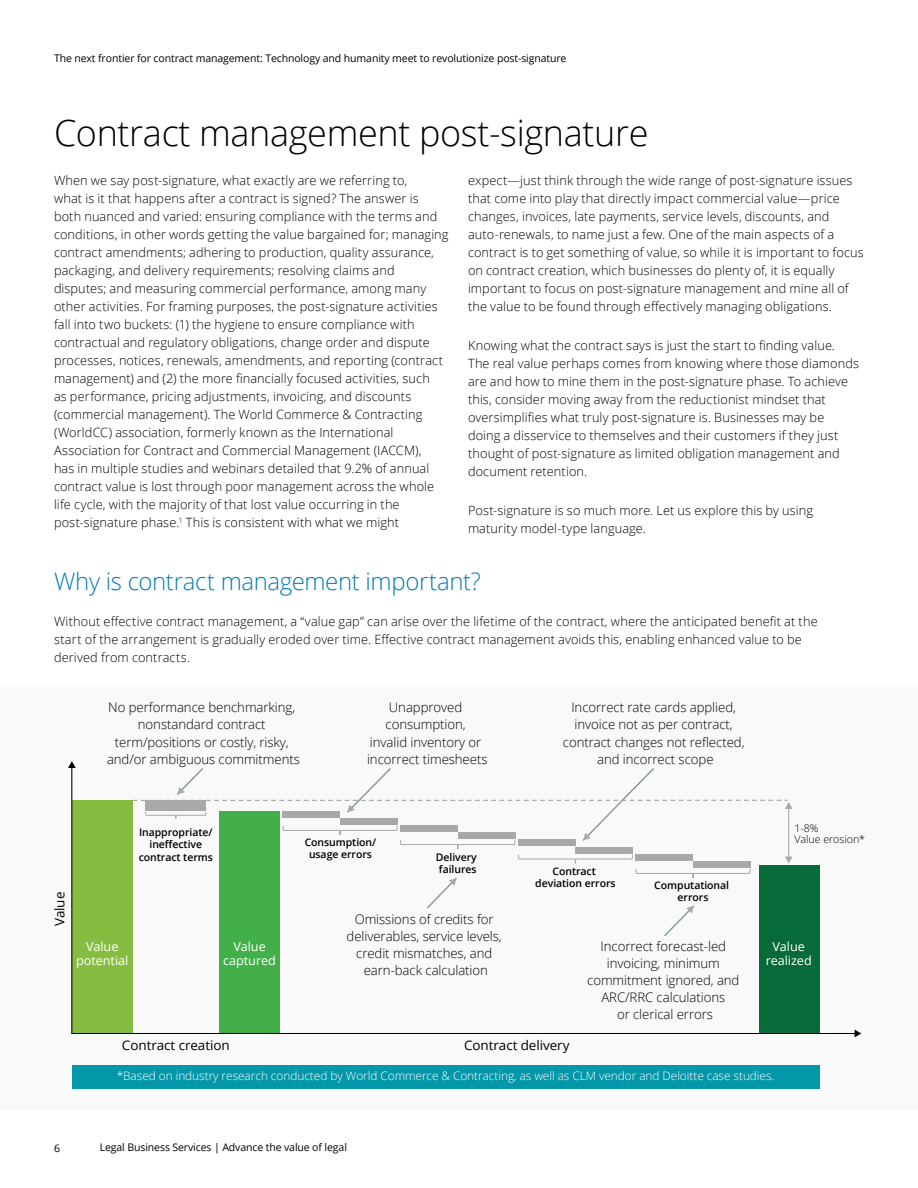
<style>
.page{position:relative;width:918px;height:1188px;background:#fff}
.page>*{position:absolute;margin:0;border:0;box-sizing:border-box;transform-origin:0 0}
.t1{font:300 36px "Open Sans";letter-spacing:-.01em;color:#000}
.t2{font:300 24px "Open Sans";letter-spacing:-.015em;color:#007db6}
.t3{font:300 13.2px/17.1px "Open Sans";letter-spacing:-.005em;color:#000;text-align:center}
.t4{font:13.2px "Open Sans";letter-spacing:-.005em;color:#000}
.t5{font:300 12.75px/18px "Open Sans";letter-spacing:.01em;color:#000}
.t6{font:12.45px/14px "Open Sans";letter-spacing:-.005em;color:#fff;text-align:center}
.t7{font:300 11.7px "Open Sans";letter-spacing:-.005em;color:#fff}
.t8{font:10.5px "Open Sans";letter-spacing:-.01em;color:#000}
.t9{font:600 10.5px/12.5px "Open Sans";letter-spacing:-.005em;color:#000;text-align:center}
.t10{font:300 10.5px "Open Sans";letter-spacing:-.005em;color:#000}
</style>
<div class="page">
<div style="left:0;top:686px;width:918px;height:424px;background:#f8f9f8"></div>
<div style="left:759px;top:865px;width:60px;height:168px;background:#066b38"></div>
<div style="left:219px;top:811px;width:61px;height:222px;background:#43af49"></div>
<div style="left:72px;top:800px;width:61px;height:233px;background:#86bd40"></div>
<hr style="left:72px;top:1033px;width:784px;height:1px;background:#000">
<svg style="left:855px;top:1030px;width:6px;height:7px"></svg>
<hr style="left:71px;top:767px;width:1px;height:267px;background:#000">
<svg style="left:68px;top:761px;width:8px;height:7px"></svg>
<div style="left:72px;top:1065px;width:747px;height:24px;background:#0297a9"></div>
<svg style="left:133px;top:768px;width:660px;height:168px"></svg>
<p class="t8" style="left:54px;top:51px;width:514px">The next frontier for contract management: Technology and humanity meet to revolutionize post-signature</p>
<h1 class="t1" style="left:54px;top:108px;width:596px">Contract management post-signature</h1>
<p class="t5" style="left:54px;top:171px;width:396px">When we say post-signature, what exactly are we referring to,<br>what is it that happens after a contract is signed? The answer is both nuanced and varied: ensuring compliance with the terms and conditions, in other words getting the value bargained for; managing contract amendments; adhering to production, quality assurance, packaging, and delivery requirements; resolving claims and disputes; and measuring commercial performance, among many other activities. For framing purposes, the post-signature activities fall into two buckets: (1) the hygiene to ensure compliance with contractual and regulatory obligations, change order and dispute processes, notices, renewals, amendments, and reporting (contract management) and (2) the more financially focused activities, such<br>as performance, pricing adjustments, invoicing, and discounts (commercial management). The World Commerce &amp; Contracting (WorldCC) association, formerly known as the International Association for Contract and Commercial Management (IACCM),<br>has in multiple studies and webinars detailed that 9.2% of annual contract value is lost through poor management across the whole life cycle, with the majority of that lost value occurring in the post-signature phase.<sup>1</sup> This is consistent with what we might</p>
<p class="t5" style="left:468px;top:171px;width:397px">expect—just think through the wide range of post-signature issues that come into play that directly impact commercial value—price changes, invoices, late payments, service levels, discounts, and auto-renewals, to name just a few. One of the main aspects of a contract is to get something of value, so while it is important to focus on contract creation, which businesses do plenty of, it is equally important to focus on post-signature management and mine all of the value to be found through effectively managing obligations.</p>
<p class="t5" style="left:468px;top:336px;width:393px">Knowing what the contract says is just the start to finding value.<br>The real value perhaps comes from knowing where those diamonds are and how to mine them in the post-signature phase. To achieve this, consider moving away from the reductionist mindset that oversimplifies what truly post-signature is. Businesses may be doing a disservice to themselves and their customers if they just thought of post-signature as limited obligation management and document retention.</p>
<p class="t5" style="left:468px;top:501px;width:347px">Post-signature is so much more. Let us explore this by using maturity model-type language.</p>
<h2 class="t2" style="left:54px;top:565px;width:428px">Why is contract management important?</h2>
<p class="t5" style="left:54px;top:612px;width:765px">Without effective contract management, a “value gap” can arise over the lifetime of the contract, where the anticipated benefit at the start of the arrangement is gradually eroded over time. Effective contract management avoids this, enabling enhanced value to be derived from contracts.</p>
<p class="t3" style="left:107px;top:699px;width:194px">No performance benchmarking, nonstandard contract term/positions or costly, risky, and/or ambiguous commitments</p>
<p class="t3" style="left:367px;top:699px;width:122px">Unapproved consumption, invalid inventory or incorrect timesheets</p>
<p class="t3" style="left:563px;top:699px;width:183px">Incorrect rate cards applied, invoice not as per contract, contract changes not reflected, and incorrect scope</p>
<p class="t4" style="left:51px;top:926px;width:36px;rotate:-90deg">Value</p>
<p class="t9" style="left:139px;top:825px;width:76px">Inappropriate/ ineffective contract terms</p>
<p class="t10" style="left:795px;top:821px;width:26px">1-8%</p>
<p class="t9" style="left:305px;top:836px;width:73px">Consumption/</p>
<p class="t10" style="left:795px;top:832px;width:72px">Value erosion*</p>
<p class="t9" style="left:309px;top:848px;width:64px">usage errors</p>
<p class="t9" style="left:436px;top:850px;width:42px;text-align:left">Delivery failures</p>
<p class="t9" style="left:535px;top:865px;width:82px">Contract deviation errors</p>
<p class="t9" style="left:654px;top:879px;width:76px">Computational errors</p>
<p class="t3" style="left:347px;top:911px;width:157px">Omissions of credits for deliverables, service levels, credit mismatches, and earn-back calculation</p>
<p class="t3" style="left:587px;top:937px;width:154px">Incorrect forecast-led invoicing, minimum commitment ignored, and<br>ARC/RRC calculations<br>or clerical errors</p>
<p class="t6" style="left:76px;top:939px;width:54px">Value potential</p>
<p class="t6" style="left:766px;top:939px;width:48px">Value realized</p>
<p class="t6" style="left:223px;top:939px;width:54px">Value captured</p>
<p class="t4" style="left:122px;top:1036px;width:109px">Contract creation</p>
<p class="t4" style="left:464px;top:1036px;width:107px">Contract delivery</p>
<p class="t7" style="left:117px;top:1068px;width:659px">*Based on industry research conducted by World Commerce &amp; Contracting, as well as CLM vendor and Deloitte case studies.</p>
<p class="t8" style="left:54px;top:1141px;width:8px">6</p>
<p class="t8" style="left:100px;top:1140px;width:249px">Legal Business Services | Advance the value of legal</p>
</div>
